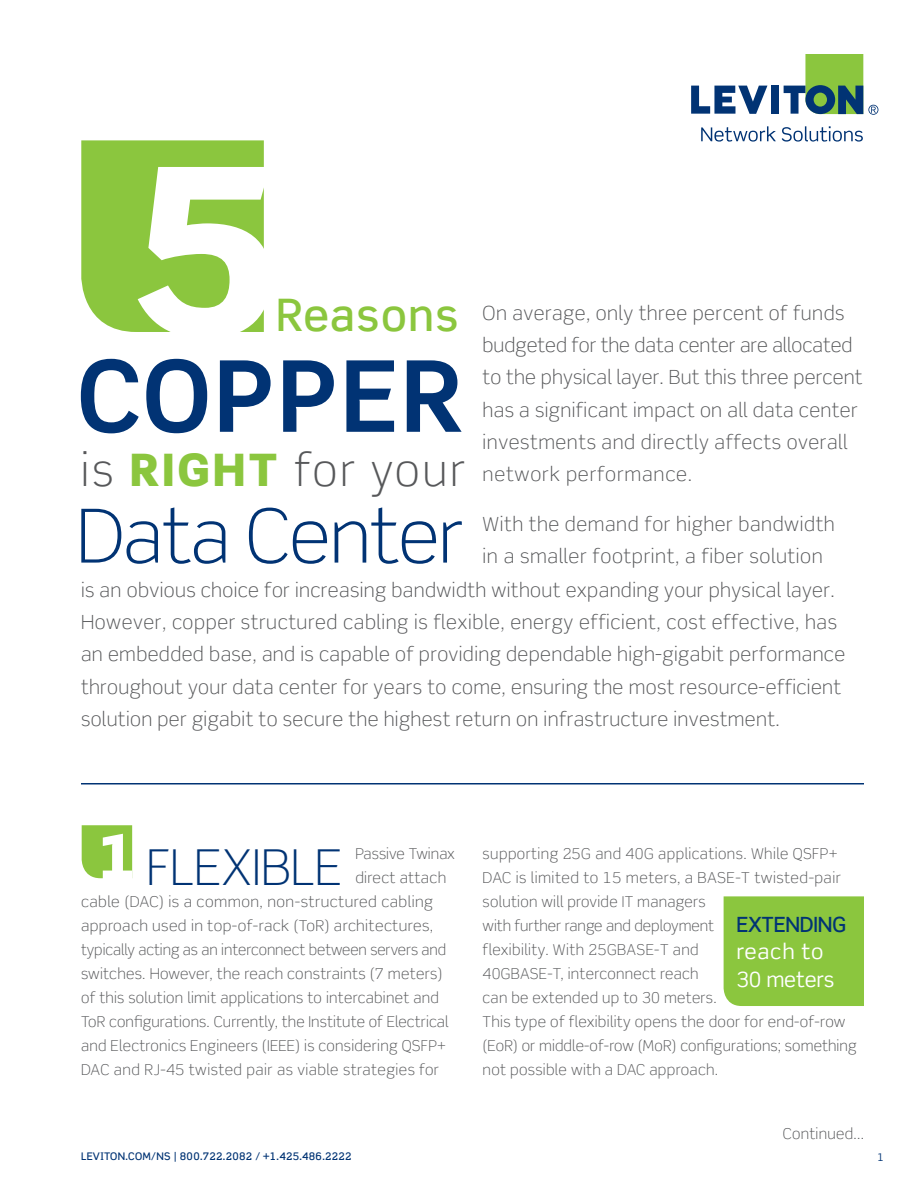
<style>
.page{position:relative;width:918px;height:1188px;background:#fff}
.page>*{position:absolute;margin:0;border:0;box-sizing:border-box;transform-origin:0 0}
.t1{font:700 99px "Scene Std";letter-spacing:.02em;color:#013374}
.t2{font:300 74.55px "Scene Std";letter-spacing:-.015em;color:#013374}
.t3{font:300 49.5px "Scene Std";color:#013374}
.t4{font:300 44.7px "Scene Std";letter-spacing:.06em;color:#57585a}
.t5{font:500 44.7px "Scene Std";letter-spacing:.03em;color:#8bc63e}
.t6{font:21px/27.8px "Scene Std";letter-spacing:-.01em;color:#fff}
.t7{font:500 21px "Scene Std";letter-spacing:-.01em;color:#013374}
.t8{font:300 19.5px/32.2px "Scene Std";letter-spacing:.02em;color:#57585a}
.t9{font:300 15px/24px "Scene Std";letter-spacing:.02em;color:#57585a}
.t10{font:300 15px "Scene Std";color:#57585a}
.t11{font:500 10.5px "Scene Alt";letter-spacing:.03em;color:#013374}
.t12{font:10.5px "Scene Std";color:#013374}
.s1{font-weight:900;color:#8bc63e}
.s2{font-weight:900;font-size:61.65px;color:#fff}
</style>
<div class="page">
<svg style="left:701px;top:126px;width:75px;height:16px"></svg>
<svg style="left:782px;top:126px;width:81px;height:16px"></svg>
<svg style="left:691px;top:86px;width:76px;height:28px"></svg>
<div style="left:771px;top:86px;width:8px;height:28px;background:#013374"></div>
<svg style="left:784px;top:54px;width:94px;height:61px"></svg>
<svg style="left:81px;top:140px;width:183px;height:192px"></svg>
<hr style="left:81px;top:783px;width:783px;height:1px;background:#013374">
<div style="left:82px;top:825px;width:50px;height:53px;background:#8bc63e"></div>
<div style="left:724px;top:896px;width:140px;height:110px;background:#8bc63e"></div>
<h3 class="t5" style="left:276px;top:287px;width:184px">Reasons</h3>
<h3 class="t8" style="left:483px;top:297px;width:381px">On average, only three percent of funds budgeted for the data center are allocated to the physical layer. But this three percent has a significant impact on all data center investments and directly affects overall network performance.</h3>
<h3 class="t8" style="left:483px;top:508px;width:354px">With the demand for higher bandwidth in a smaller footprint, a fiber solution</h3>
<p class="t8" style="left:81px;top:574px;width:766px">is an obvious choice for increasing bandwidth without expanding your physical layer.<br>However, copper structured cabling is flexible, energy efficient, cost effective, has an embedded base, and is capable of providing dependable high-gigabit performance throughout your data center for years to come, ensuring the most resource-efficient solution per gigabit to secure the highest return on infrastructure investment.</p>
<h1 class="t1" style="left:76px;top:334px;width:388px">COPPER</h1>
<h3 class="t4" style="left:81px;top:442px;width:386px">is <span class="s1">RIGHT</span> for your</h3>
<h2 class="t2" style="left:76px;top:491px;width:389px">Data Center</h2>
<h3 class="t3" style="left:97px;top:837px;width:246px"><span class="s2">1</span> FLEXIBLE</h3>
<p class="t9" style="left:355px;top:842px;width:101px">Passive Twinax</p>
<p class="t9" style="left:355px;top:866px;width:92px">direct attach</p>
<p class="t9" style="left:81px;top:890px;width:354px">cable (DAC) is a common, non-structured cabling</p>
<p class="t9" style="left:81px;top:914px;width:354px">approach used in top-of-rack (ToR) architectures,</p>
<p class="t10" style="left:81px;top:941px;width:367px">typically acting as an interconnect between servers and</p>
<p class="t9" style="left:81px;top:962px;width:363px">switches. However, the reach constraints (7 meters)</p>
<p class="t9" style="left:81px;top:986px;width:359px">of this solution limit applications to intercabinet and</p>
<p class="t9" style="left:81px;top:1010px;width:369px">ToR configurations. Currently, the Institute of Electrical</p>
<p class="t9" style="left:81px;top:1034px;width:367px">and Electronics Engineers (IEEE) is considering QSFP+</p>
<p class="t9" style="left:81px;top:1058px;width:360px">DAC and RJ-45 twisted pair as viable strategies for</p>
<p class="t9" style="left:483px;top:842px;width:376px">supporting 25G and 40G applications. While QSFP+ DAC is limited to 15 meters, a BASE-T twisted-pair solution will provide IT managers<br>with further range and deployment<br>flexibility. With 25GBASE-T and<br>40GBASE-T, interconnect reach<br>can be extended up to 30 meters.<br>This type of flexibility opens the door for end-of-row (EoR) or middle-of-row (MoR) configurations; something not possible with a DAC approach.</p>
<h3 class="t7" style="left:737px;top:911px;width:111px">EXTENDING</h3>
<h3 class="t6" style="left:737px;top:938px;width:100px">reach to<br>30 meters</h3>
<p class="t9" style="left:783px;top:1121px;width:83px">Continued...</p>
<p class="t11" style="left:81px;top:1150px;width:272px">LEVITON.COM/NS | 800.722.2082 / +1.425.486.2222</p>
<p class="t12" style="left:878px;top:1151px;width:8px">1</p>
</div>
